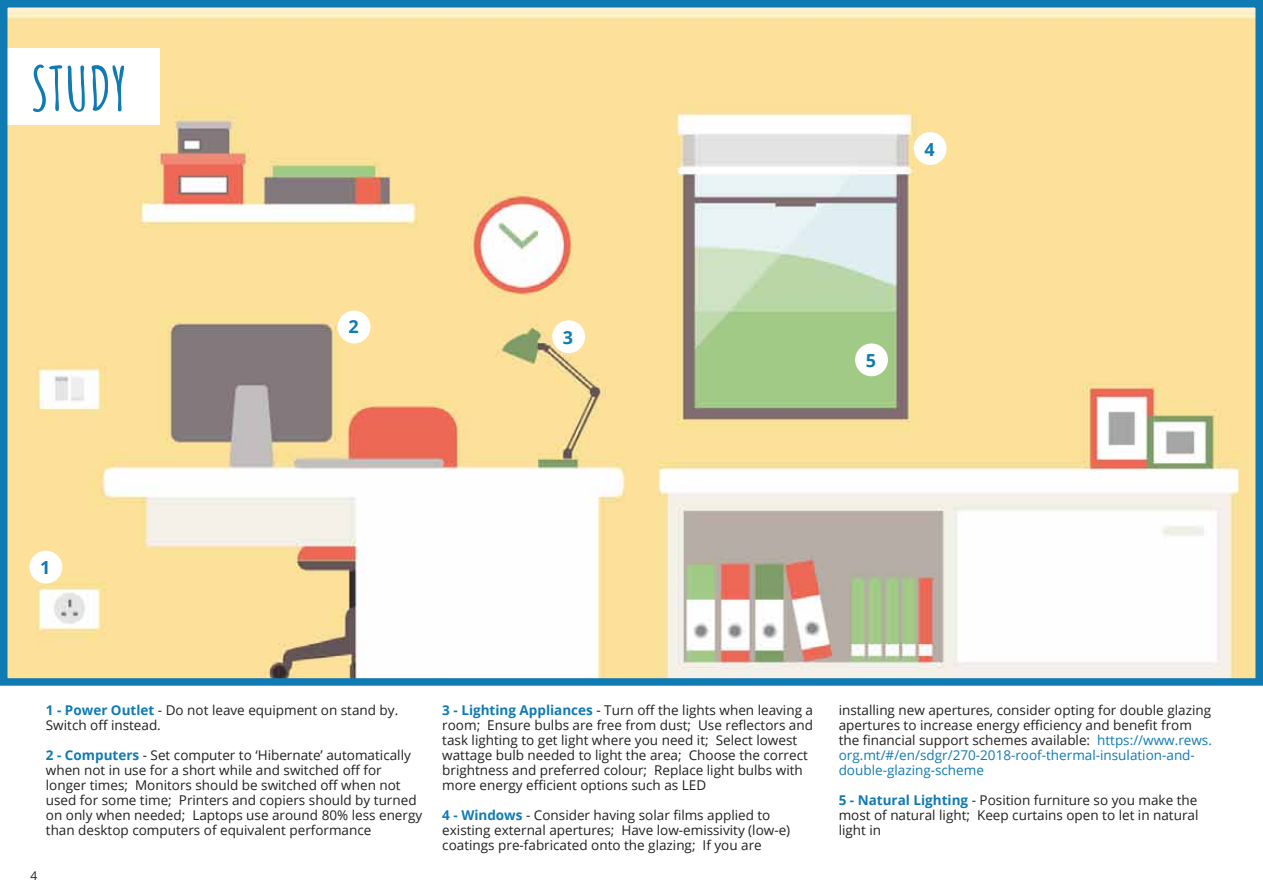
<style>
.page{position:relative;width:1263px;height:893px;background:#fff}
.page>*{position:absolute;margin:0;border:0;box-sizing:border-box;transform-origin:0 0}
.t1{font:700 60px "Amatic SC";color:#107ab2}
.t2{font:700 18px "Open Sans";color:#107ab2}
.t3{font:13.5px/15px "Open Sans";color:#231f20}
.t4{font:12px "Open Sans";color:#231f20}
.s1{font-weight:700;color:#107ab2}
.s2{color:#107ab2}
</style>
<div class="page">
<img style="left:9px;top:9px;width:1245px;height:668px">
<div style="left:29px;top:551px;width:33px;height:32px;background:#fff;border-radius:50%"></div>
<div style="left:338px;top:311px;width:32px;height:32px;background:#fff;border-radius:50%"></div>
<div style="left:552px;top:320px;width:33px;height:33px;background:#fff;border-radius:50%"></div>
<div style="left:914px;top:132px;width:32px;height:33px;background:#fff;border-radius:50%"></div>
<div style="left:855px;top:343px;width:33px;height:33px;background:#fff;border-radius:50%"></div>
<div style="left:0;top:48px;width:159px;height:77px;background:#fff"></div>
<div style="left:0;top:0;width:1263px;height:686px;border:8px solid #107ab2"></div>
<h1 class="t1" style="left:31px;top:42px;width:98px">STUDY</h1>
<h2 class="t2" style="left:348px;top:313px;width:12px">2</h2>
<h2 class="t2" style="left:563px;top:325px;width:12px">3</h2>
<h2 class="t2" style="left:924px;top:136px;width:12px">4</h2>
<h2 class="t2" style="left:866px;top:348px;width:12px">5</h2>
<h2 class="t2" style="left:40px;top:555px;width:12px">1</h2>
<p class="t3" style="left:46px;top:703px;width:354px"><span class="s1">1 - Power Outlet</span> - Do not leave equipment on stand by.<br>Switch off instead.</p>
<p class="t3" style="left:46px;top:748px;width:378px"><span class="s1">2 - Computers</span> - Set computer to ‘Hibernate’ automatically when not in use for a short while and switched off for longer times; Monitors should be switched off when not used for some time; Printers and copiers should by turned on only when needed; Laptops use around 80% less energy than desktop computers of equivalent performance</p>
<p class="t4" style="left:30px;top:868px;width:8px">4</p>
<p class="t3" style="left:442px;top:703px;width:372px"><span class="s1">3 - Lighting Appliances</span> - Turn off the lights when leaving a room; Ensure bulbs are free from dust; Use reflectors and task lighting to get light where you need it; Select lowest wattage bulb needed to light the area; Choose the correct brightness and preferred colour; Replace light bulbs with more energy efficient options such as LED</p>
<p class="t3" style="left:442px;top:808px;width:349px"><span class="s1">4 - Windows</span> - Consider having solar films applied to existing external apertures; Have low-emissivity (low-e) coatings pre-fabricated onto the glazing; If you are</p>
<p class="t3" style="left:839px;top:703px;width:375px">installing new apertures, consider opting for double glazing apertures to increase energy efficiency and benefit from the financial support schemes available: <span class="s2">https://www.rews. org.mt/#/en/sdgr/270-2018-roof-thermal-insulation-and&shy;double-glazing-scheme</span></p>
<p class="t3" style="left:839px;top:793px;width:361px;text-align:justify"><span class="s1">5 - Natural Lighting</span> - Position furniture so you make the most of natural light; Keep curtains open to let in natural light in</p>
</div>
